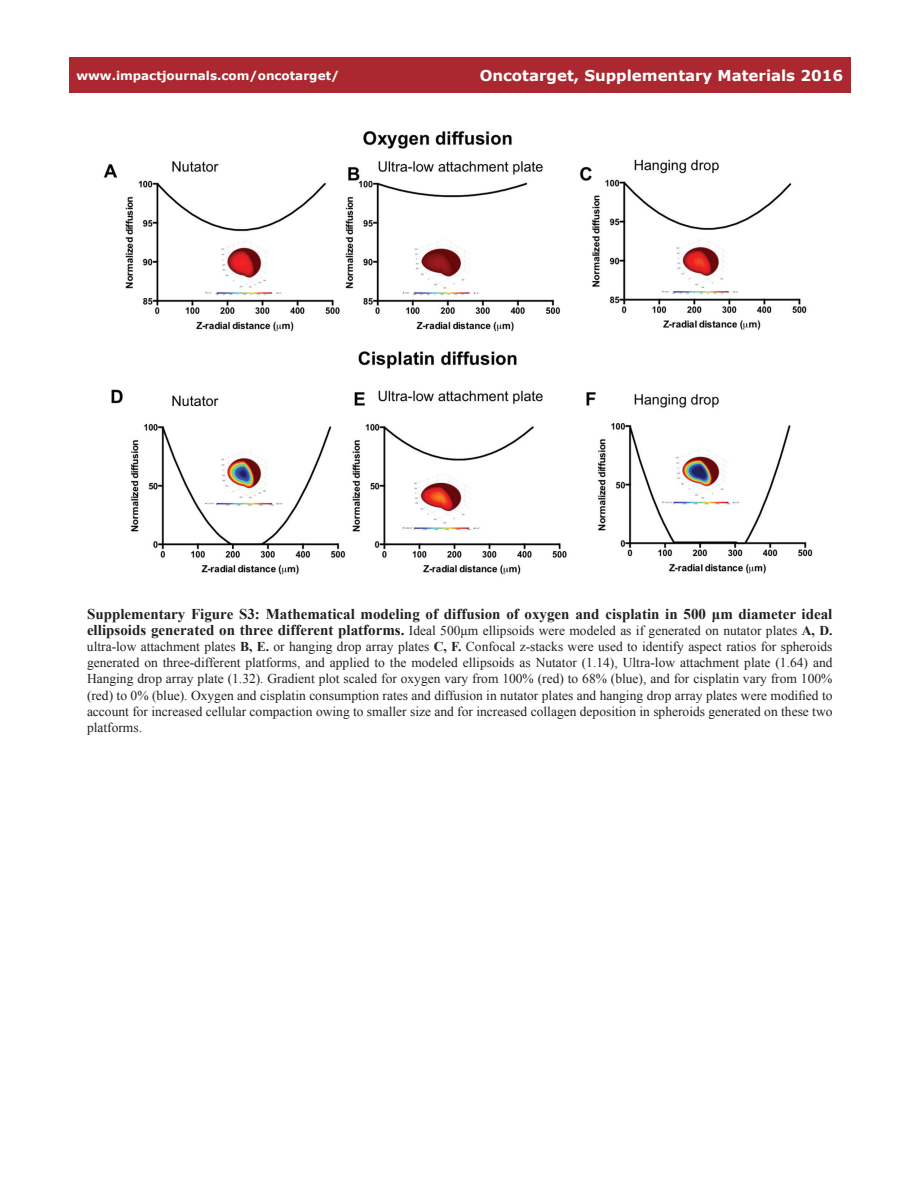
<style>
.page{position:relative;width:918px;height:1188px;background:#fff}
.page>*{position:absolute;margin:0;border:0;box-sizing:border-box;transform-origin:0 0}
.t1{font:700 15px "Times New Roman";color:#231f20}
.t2{font:700 15px "Verdana";color:#fff}
.t3{font:13.5px/16.2px "Times New Roman";color:#231f20;text-align:justify}
.t4{font:700 12px "Verdana";color:#fff}
.s1{font-weight:700;font-size:15px}
.s2{font-weight:700}
</style>
<div class="page">
<div style="left:69px;top:57px;width:781px;height:36px;background:#ac2830"></div>
<img style="left:103px;top:131px;width:710px;height:444px">
<p class="t4" style="left:76px;top:68px;width:264px">www.impactjournals.com/oncotarget/</p>
<p class="t2" style="left:480px;top:66px;width:365px">Oncotarget, Supplementary Materials 2016</p>
<p class="t1" style="left:87px;top:603px;width:747px">Supplementary Figure S3: Mathematical modeling of diffusion of oxygen and cisplatin in 500 μm diameter ideal</p>
<p class="t3" style="left:87px;top:622px;width:747px"><span class="s1">ellipsoids generated on three different platforms.</span> Ideal 500μm ellipsoids were modeled as if generated on nutator plates <span class="s2">A, D. </span>ultra-low attachment plates <span class="s2">B, E.</span> or hanging drop array plates <span class="s2">C, F.</span> Confocal z-stacks were used to identify aspect ratios for spheroids generated on three-different platforms, and applied to the modeled ellipsoids as Nutator (1.14), Ultra-low attachment plate (1.64) and Hanging drop array plate (1.32). Gradient plot scaled for oxygen vary from 100% (red) to 68% (blue), and for cisplatin vary from 100% (red) to 0% (blue). Oxygen and cisplatin consumption rates and diffusion in nutator plates and hanging drop array plates were modified to account for increased cellular compaction owing to smaller size and for increased collagen deposition in spheroids generated on these two platforms.</p>
</div>
